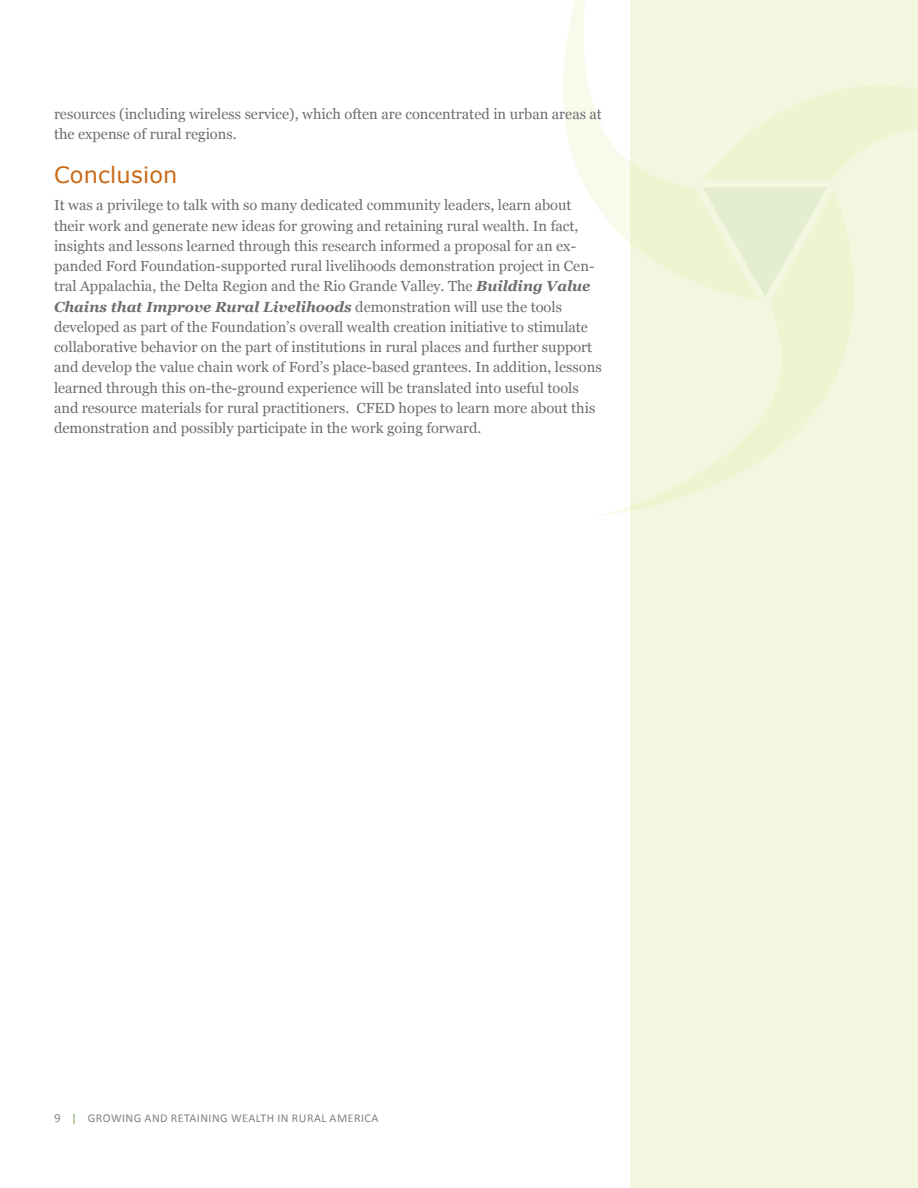
<style>
.page{position:relative;width:918px;height:1188px;background:#fff}
.page>*{position:absolute;margin:0;border:0;box-sizing:border-box;transform-origin:0 0}
.t1{font:22.5px "Verdana";letter-spacing:.01em;color:#c86a17}
.t2{font:14.7px/20.2px "Georgia";color:#6c6d70}
.t3{font:12px "Calibri";letter-spacing:.04em;color:#808285}
.s1{font-weight:700;font-style:italic}
.s2{font-family:"Verdana";font-size:10.5px}
.s3{font-family:"Verdana";font-size:10.5px;color:#6d9b43}
</style>
<div class="page">
<div style="left:630px;top:0;width:288px;height:1188px;background:#f3f7e0"></div>
<svg style="left:758px;top:86px;width:160px;height:104px"></svg>
<svg style="left:599px;top:190px;width:255px;height:326px"></svg>
<svg style="left:563px;top:0;width:195px;height:300px"></svg>
<p class="t2" style="left:54px;top:104px;width:549px">resources (including wireless service), which often are concentrated in urban areas at the expense of rural regions.</p>
<h1 class="t1" style="left:54px;top:160px;width:125px">Conclusion</h1>
<p class="t2" style="left:54px;top:196px;width:549px">It was a privilege to talk with so many dedicated community leaders, learn about their work and generate new ideas for growing and retaining rural wealth. In fact, insights and lessons learned through this research informed a proposal for an ex&shy;panded Ford Foundation-supported rural livelihoods demonstration project in Cen&shy;tral Appalachia, the Delta Region and the Rio Grande Valley. The <span class="s1">Building Value Chains that Improve Rural Livelihoods</span> demonstration will use the tools developed as part of the Foundation’s overall wealth creation initiative to stimulate collaborative behavior on the part of institutions in rural places and further support and develop the value chain work of Ford’s place-based grantees. In addition, lessons learned through this on-the-ground experience will be translated into useful tools and resource materials for rural practitioners. CFED hopes to learn more about this demonstration and possibly participate in the work going forward.</p>
<p class="t3" style="left:54px;top:1110px;width:326px"><span class="s2">9</span> <span class="s3">|</span> GROWING AND RETAINING WEALTH IN RURAL AMERICA</p>
</div>
